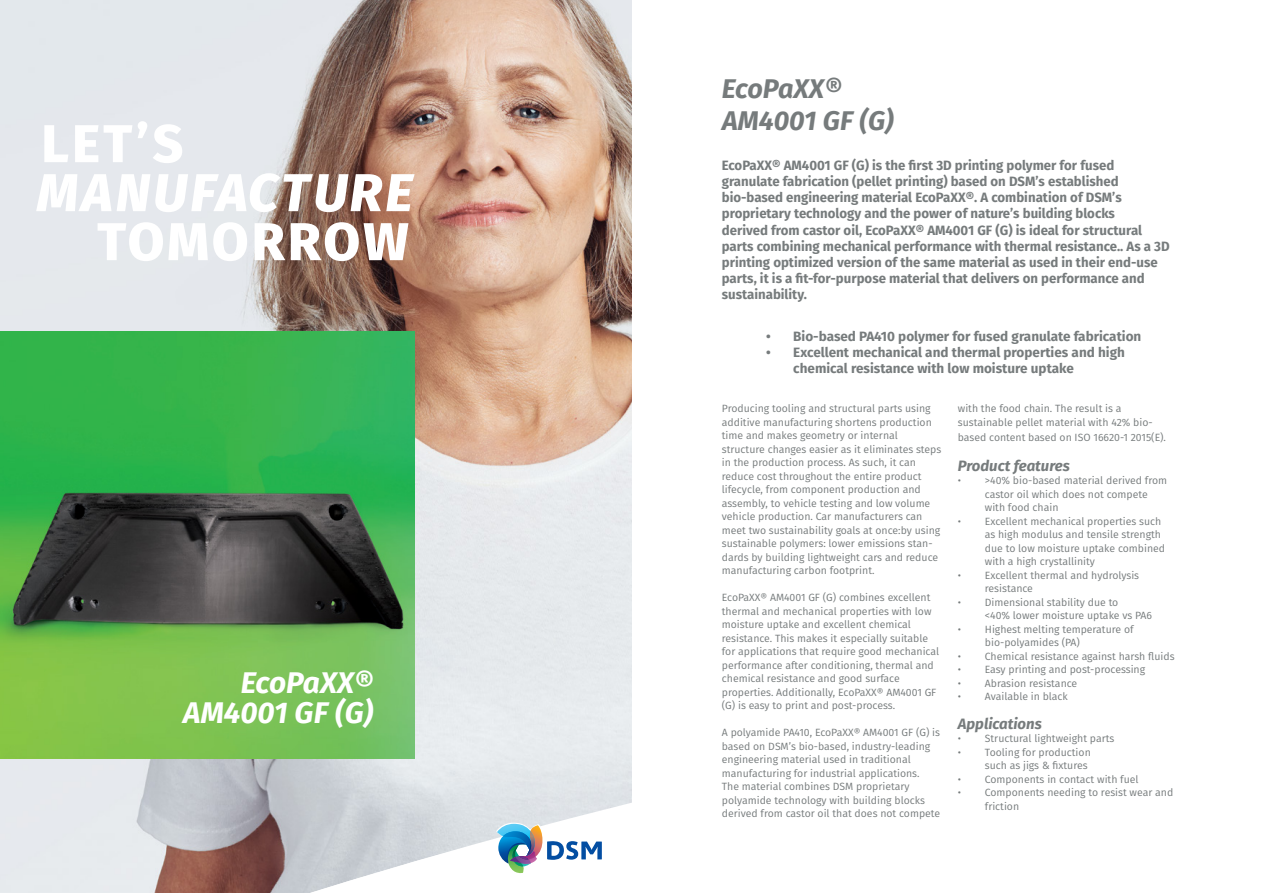
<style>
.page{position:relative;width:1263px;height:893px;background:#fff}
.page>*{position:absolute;margin:0;border:0;box-sizing:border-box;transform-origin:0 0}
.t1{font:italic 700 29.85px/29.8px "Fira Sans";color:#fff;text-align:right}
.t2{font:italic 700 27px/32.4px "Fira Sans";color:#767b7c}
.t3{font:italic 700 15px "Fira Sans";color:#767b7c}
.t4{font:700 13.5px/16.2px "Fira Sans";color:#767b7c}
.t5{font:10.5px/13.5px "Fira Sans";color:#767b7c}
</style>
<div class="page">
<img style="left:0;top:0;width:631px;height:893px">
<img style="left:0;top:331px;width:415px;height:428px">
<svg style="left:36px;top:173px;width:379px;height:39px"></svg>
<svg style="left:44px;top:125px;width:24px;height:37px"></svg>
<svg style="left:75px;top:125px;width:57px;height:37px"></svg>
<svg style="left:138px;top:121px;width:9px;height:17px"></svg>
<svg style="left:153px;top:124px;width:29px;height:39px"></svg>
<svg style="left:98px;top:222px;width:149px;height:39px"></svg>
<svg style="left:255px;top:223px;width:30px;height:37px"></svg>
<svg style="left:291px;top:222px;width:117px;height:39px"></svg>
<svg style="left:261px;top:782px;width:370px;height:111px"></svg>
<h1 class="t1" style="left:183px;top:666px;width:191px">EcoPaXX®<br>AM4001 GF (G)</h1>
<h2 class="t2" style="left:722px;top:70px;width:173px">EcoPaXX®<br>AM4001 GF (G)</h2>
<p class="t4" style="left:722px;top:156px;width:449px">EcoPaXX® AM4001 GF (G) is the first 3D printing polymer for fused granulate fabrication (pellet printing) based on DSM’s established bio-based engineering material EcoPaXX®. A combination of DSM’s proprietary technology and the power of nature’s building blocks<br>derived from castor oil, EcoPaXX® AM4001 GF (G) is ideal for structural parts combining mechanical performance with thermal resistance.. As a 3D printing optimized version of the same material as used in their end-use parts, it is a fit-for-purpose material that delivers on performance and sustainability.</p>
<p class="t4" style="left:766px;top:327px;width:377px">• Bio-based PA410 polymer for fused granulate fabrication</p>
<p class="t4" style="left:793px;top:343px;width:333px;text-indent:-27px">• Excellent mechanical and thermal properties and high chemical resistance with low moisture uptake</p>
<p class="t5" style="left:958px;top:401px;width:196px">with the food chain. The result is a sustainable pellet material with 42% bio-</p>
<p class="t5" style="left:958px;top:430px;width:210px">based content based on ISO 16620-1 2015(E).</p>
<h3 class="t3" style="left:958px;top:453px;width:114px">Product features</h3>
<p class="t5" style="left:985px;top:473px;width:184px;text-indent:-27px">• &gt;40% bio-based material derived from castor oil which does not compete with food chain</p>
<p class="t5" style="left:985px;top:514px;width:182px;text-indent:-27px">• Excellent mechanical properties such as high modulus and tensile strength due to low moisture uptake combined with a high crystallinity</p>
<p class="t5" style="left:985px;top:568px;width:156px;text-indent:-27px">• Excellent thermal and hydrolysis resistance</p>
<p class="t5" style="left:985px;top:595px;width:169px;text-indent:-27px">• Dimensional stability due to<br>&lt;40% lower moisture uptake vs PA6</p>
<p class="t5" style="left:985px;top:622px;width:150px;text-indent:-27px">• Highest melting temperature of bio-polyamides (PA)</p>
<p class="t5" style="left:958px;top:649px;width:218px">• Chemical resistance against harsh fluids</p>
<p class="t5" style="left:958px;top:662px;width:189px">• Easy printing and post-processing</p>
<p class="t5" style="left:958px;top:676px;width:121px">• Abrasion resistance</p>
<p class="t5" style="left:958px;top:690px;width:112px">• Available in black</p>
<h3 class="t3" style="left:958px;top:711px;width:85px">Applications</h3>
<p class="t5" style="left:958px;top:731px;width:158px">• Structural lightweight parts</p>
<p class="t5" style="left:985px;top:745px;width:107px;text-indent:-27px">• Tooling for production such as jigs &amp; fixtures</p>
<p class="t5" style="left:958px;top:772px;width:182px">• Components in contact with fuel</p>
<p class="t5" style="left:985px;top:785px;width:190px;text-indent:-27px">• Components needing to resist wear and friction</p>
<p class="t5" style="left:722px;top:401px;width:221px">Producing tooling and structural parts using additive manufacturing shortens production time and makes geometry or internal structure changes easier as it eliminates steps in the production process. As such, it can reduce cost throughout the entire product lifecycle, from component production and assembly, to vehicle testing and low volume vehicle production. Car manufacturers can meet two sustainability goals at once:by using sustainable polymers: lower emissions stan&shy;dards by building lightweight cars and reduce manufacturing carbon footprint.</p>
<p class="t5" style="left:722px;top:590px;width:219px">EcoPaXX® AM4001 GF (G) combines excellent thermal and mechanical properties with low moisture uptake and excellent chemical resistance. This makes it especially suitable for applications that require good mechanical performance after conditioning, thermal and chemical resistance and good surface properties. Additionally, EcoPaXX® AM4001 GF (G) is easy to print and post-process.</p>
<p class="t5" style="left:722px;top:726px;width:220px">A polyamide PA410, EcoPaXX® AM4001 GF (G) is based on DSM’s bio-based, industry-leading engineering material used in traditional manufacturing for industrial applications.<br>The material combines DSM proprietary polyamide technology with building blocks derived from castor oil that does not compete</p>
</div>
